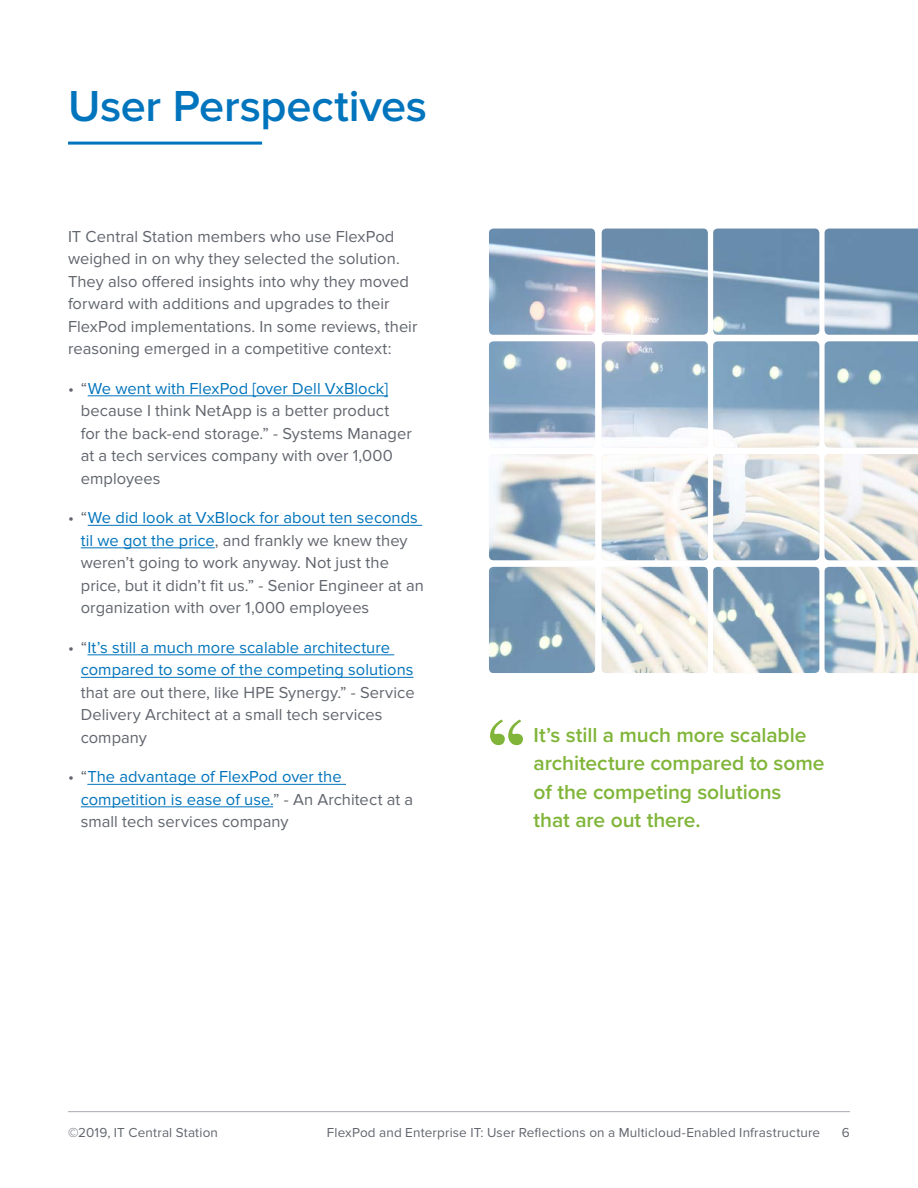
<style>
.page{position:relative;width:918px;height:1188px;background:#fff}
.page>*{position:absolute;margin:0;border:0;box-sizing:border-box;transform-origin:0 0}
.t1{font:105px "Times";color:#80b539}
.t2{font:600 45px "Proxima Nova";letter-spacing:-.005em;color:#0074bc}
.t3{font:600 21px/28.5px "Proxima Nova";letter-spacing:-.005em;color:#80b539}
.t4{font:16.5px/22.5px "Proxima Nova";letter-spacing:.005em;color:#61656d}
.t5{font:16.5px/22.5px "Proxima Nova";letter-spacing:.005em;color:#0074bc}
.t6{font:13.5px "Proxima Nova";letter-spacing:.015em;color:#61656d}
.s1{color:#0074bc}
.s2{color:#61656d}
</style>
<div class="page">
<hr style="left:68px;top:1111px;width:782px;height:1px;background:#a7abb2">
<hr style="left:88px;top:396px;width:300px;height:1px;background:#0074bc">
<hr style="left:88px;top:525px;width:334px;height:1px;background:#0074bc">
<hr style="left:81px;top:548px;width:134px;height:1px;background:#0074bc">
<hr style="left:87px;top:655px;width:307px;height:1px;background:#0074bc">
<hr style="left:81px;top:677px;width:332px;height:1px;background:#0074bc">
<hr style="left:87px;top:784px;width:259px;height:1px;background:#0074bc">
<hr style="left:81px;top:807px;width:192px;height:1px;background:#0074bc">
<hr style="left:68px;top:142px;width:194px;height:3px;background:#0074bc">
<img style="left:489px;top:229px;width:429px;height:444px">
<h2 class="t2" style="left:68px;top:80px;width:361px">User Perspectives</h2>
<p class="t4" style="left:68px;top:225px;width:351px">IT Central Station members who use FlexPod weighed in on why they selected the solution.<br>They also offered insights into why they moved forward with additions and upgrades to their FlexPod implementations. In some reviews, their reasoning emerged in a competitive context:</p>
<p class="t4" style="left:81px;top:377px;width:333px;text-indent:-13px">• “<span class="s1">We went with FlexPod [over Dell VxBlock] </span>because I think NetApp is a better product for the back-end storage.” - Systems Manager at a tech services company with over 1,000 employees</p>
<p class="t4" style="left:81px;top:507px;width:345px;text-indent:-13px">• “<span class="s1">We did look at VxBlock for about ten seconds til we got the price</span>, and frankly we knew they weren’t going to work anyway. Not just the price, but it didn’t fit us.” - Senior Engineer at an organization with over 1,000 employees</p>
<p class="t5" style="left:81px;top:636px;width:334px;text-indent:-13px"><span class="s2">• “</span>It’s still a much more scalable architecture compared to some of the competing solutions</p>
<p class="t4" style="left:81px;top:681px;width:335px">that are out there, like HPE Synergy.” - Service<br>Delivery Architect at a small tech services company</p>
<p class="t5" style="left:81px;top:766px;width:334px;text-indent:-13px"><span class="s2">• “</span>The advantage of FlexPod over the competition is ease of use.<span class="s2">” - An Architect at a small tech services company</span></p>
<h1 class="t1" style="left:481px;top:657px;width:55px">‘‘</h1>
<p class="t3" style="left:534px;top:720px;width:292px">It’s still a much more scalable architecture compared to some of the competing solutions<br>that are out there.</p>
<p class="t6" style="left:68px;top:1125px;width:151px">©2019, IT Central Station</p>
<p class="t6" style="left:327px;top:1125px;width:495px">FlexPod and Enterprise IT: User Reflections on a Multicloud-Enabled Infrastructure</p>
<p class="t6" style="left:842px;top:1125px;width:9px">6</p>
</div>
